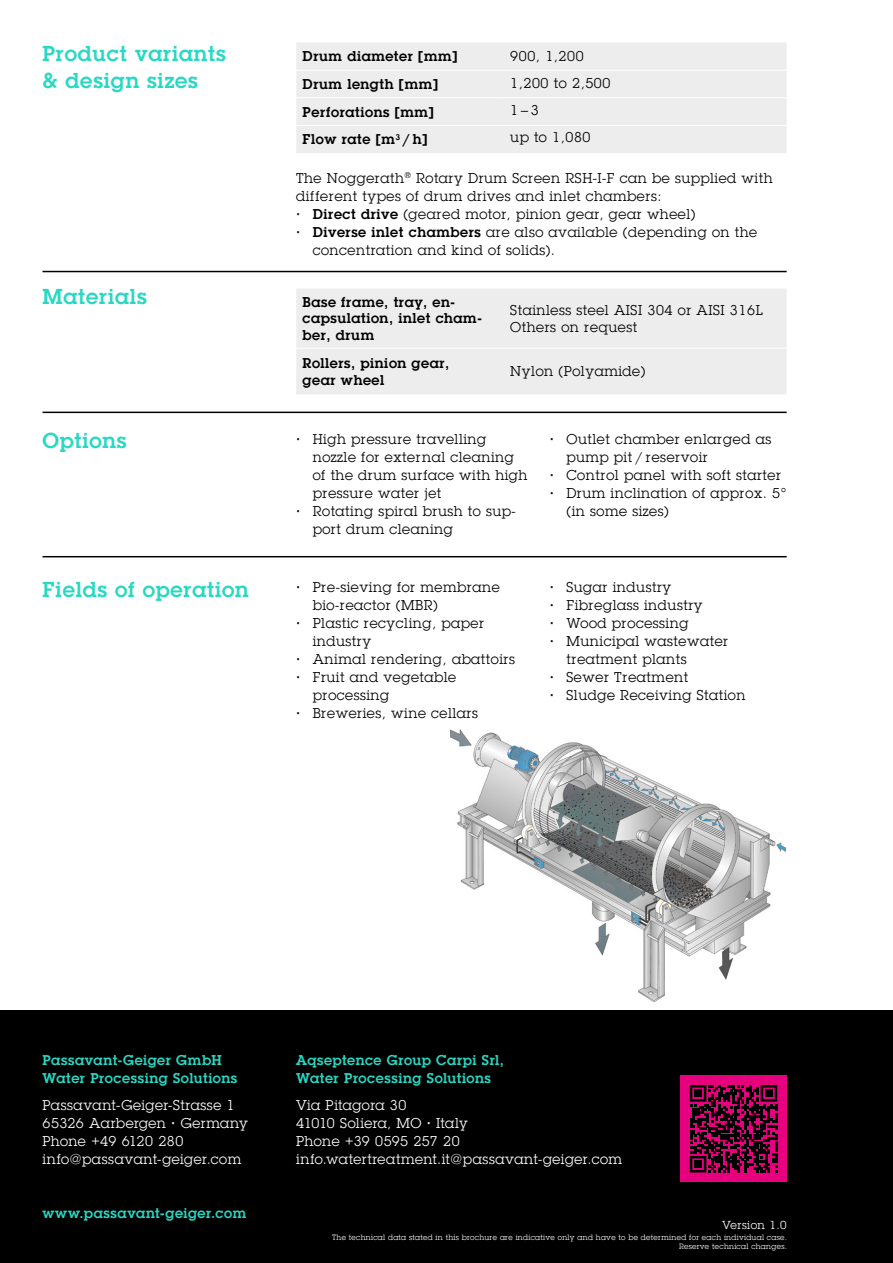
<style>
.page{position:relative;width:893px;height:1263px;background:#fff}
.page>*{position:absolute;margin:0;border:0;box-sizing:border-box;transform-origin:0 0}
.t1{font:600 21px/27px "Lubalin Graph Std";letter-spacing:.04em;color:#28d8c3}
.t2{font:13.8px/16.5px "Lubalin Graph Std";letter-spacing:.04em;color:#000}
.t3{font:13.8px/18px "Lubalin Graph Std";letter-spacing:.03em;color:#fff}
.t4{font:600 13.8px/16.5px "Lubalin Graph Std";letter-spacing:.04em;color:#000}
.t5{font:600 13.8px/18px "Lubalin Graph Std";letter-spacing:.04em;color:#28d8c3}
.t6{font:11.25px "Lubalin Graph Std";letter-spacing:.04em;color:#fff}
.t7{font:7.5px/9px "Lubalin Graph Std";letter-spacing:.04em;color:#fff;text-align:right}
.s1{font-weight:600}
</style>
<div class="page">
<div style="left:0;top:1010px;width:893px;height:253px;background:#000"></div>
<hr style="left:43px;top:556px;width:744px;height:1px;background:#000">
<hr style="left:43px;top:412px;width:744px;height:1px;background:#000">
<hr style="left:43px;top:271px;width:744px;height:1px;background:#000">
<div style="left:296px;top:43px;width:491px;height:110px;background:#ededed"></div>
<hr style="left:296px;top:70px;width:208px;height:1px;background:#fff">
<hr style="left:504px;top:70px;width:283px;height:1px;background:#fff">
<hr style="left:296px;top:97px;width:208px;height:1px;background:#fff">
<hr style="left:504px;top:97px;width:283px;height:1px;background:#fff">
<hr style="left:296px;top:125px;width:208px;height:1px;background:#fff">
<hr style="left:504px;top:125px;width:283px;height:1px;background:#fff">
<div style="left:296px;top:289px;width:491px;height:105px;background:#ededed"></div>
<hr style="left:296px;top:348px;width:208px;height:1px;background:#fff">
<hr style="left:504px;top:348px;width:283px;height:1px;background:#fff">
<svg style="left:680px;top:1075px;width:107px;height:107px;fill:#e6007d"></svg>
<img style="left:451px;top:729px;width:335px;height:273px">
<h1 class="t1" style="left:43px;top:40px;width:185px">Product variants &amp; design sizes</h1>
<p class="t4" style="left:303px;top:48px;width:156px">Drum diameter [mm]</p>
<p class="t2" style="left:510px;top:48px;width:75px">900, 1,200</p>
<p class="t4" style="left:303px;top:76px;width:137px">Drum length [mm]</p>
<p class="t2" style="left:510px;top:75px;width:102px">1,200 to 2,500</p>
<p class="t4" style="left:303px;top:103px;width:133px">Perforations [mm]</p>
<p class="t2" style="left:510px;top:102px;width:30px">1–3</p>
<p class="t4" style="left:303px;top:131px;width:126px">Flow rate [m<sup>3</sup> / h]</p>
<p class="t2" style="left:510px;top:129px;width:82px">up to 1,080</p>
<p class="t2" style="left:296px;top:169px;width:478px">The Noggerath<sup>®</sup> Rotary Drum Screen RSH-I-F can be supplied with</p>
<p class="t2" style="left:296px;top:187px;width:367px">different types of drum drives and inlet chambers:</p>
<p class="t2" style="left:296px;top:205px;width:401px"><span class="s1">· Direct drive</span> (geared motor, pinion gear, gear wheel)</p>
<p class="t2" style="left:296px;top:223px;width:463px"><span class="s1">· Diverse inlet chambers</span> are also available (depending on the</p>
<p class="t2" style="left:313px;top:241px;width:244px">concentration and kind of solids).</p>
<h1 class="t1" style="left:43px;top:283px;width:106px">Materials</h1>
<p class="t4" style="left:303px;top:293px;width:181px">Base frame, tray, en&shy;capsulation, inlet cham&shy;ber, drum</p>
<p class="t2" style="left:510px;top:302px;width:254px">Stainless steel AISI 304 or AISI 316L<br>Others on request</p>
<p class="t4" style="left:303px;top:355px;width:148px">Rollers, pinion gear, gear wheel</p>
<p class="t2" style="left:510px;top:363px;width:137px">Nylon (Polyamide)</p>
<h1 class="t1" style="left:43px;top:427px;width:85px">Options</h1>
<h1 class="t1" style="left:43px;top:576px;width:208px">Fields of operation</h1>
<p class="t2" style="left:296px;top:430px;width:192px"><span class="s1">·</span> High pressure travelling</p>
<p class="t2" style="left:313px;top:448px;width:203px">nozzle for external cleaning</p>
<p class="t2" style="left:313px;top:466px;width:216px">of the drum surface with high</p>
<p class="t2" style="left:313px;top:484px;width:130px">pressure water jet</p>
<p class="t2" style="left:296px;top:502px;width:221px"><span class="s1">·</span> Rotating spiral brush to sup-</p>
<p class="t2" style="left:313px;top:520px;width:142px">port drum cleaning</p>
<p class="t2" style="left:296px;top:579px;width:205px"><span class="s1">·</span> Pre-sieving for membrane</p>
<p class="t2" style="left:313px;top:597px;width:127px">bio-reactor (MBR)</p>
<p class="t2" style="left:296px;top:615px;width:189px"><span class="s1">·</span> Plastic recycling, paper</p>
<p class="t2" style="left:313px;top:633px;width:60px">industry</p>
<p class="t2" style="left:296px;top:651px;width:220px"><span class="s1">·</span> Animal rendering, abattoirs</p>
<p class="t2" style="left:296px;top:669px;width:162px"><span class="s1">·</span> Fruit and vegetable</p>
<p class="t2" style="left:313px;top:687px;width:78px">processing</p>
<p class="t2" style="left:296px;top:705px;width:183px"><span class="s1">·</span> Breweries, wine cellars</p>
<p class="t2" style="left:550px;top:430px;width:223px"><span class="s1">·</span> Outlet chamber enlarged as</p>
<p class="t2" style="left:566px;top:448px;width:143px">pump pit / reservoir</p>
<p class="t2" style="left:550px;top:466px;width:233px"><span class="s1">·</span> Control panel with soft starter</p>
<p class="t2" style="left:550px;top:484px;width:238px"><span class="s1">·</span> Drum inclination of approx. 5°</p>
<p class="t2" style="left:566px;top:502px;width:104px">(in some sizes)</p>
<p class="t2" style="left:550px;top:579px;width:123px"><span class="s1">·</span> Sugar industry</p>
<p class="t2" style="left:550px;top:597px;width:154px"><span class="s1">·</span> Fibreglass industry</p>
<p class="t2" style="left:550px;top:615px;width:140px"><span class="s1">·</span> Wood processing</p>
<p class="t2" style="left:550px;top:633px;width:180px"><span class="s1">·</span> Municipal wastewater</p>
<p class="t2" style="left:566px;top:651px;width:122px">treatment plants</p>
<p class="t2" style="left:550px;top:669px;width:140px"><span class="s1">·</span> Sewer Treatment</p>
<p class="t2" style="left:550px;top:687px;width:197px"><span class="s1">·</span> Sludge Receiving Station</p>
<p class="t5" style="left:43px;top:1051px;width:196px">Passavant-Geiger GmbH<br>Water Processing Solutions</p>
<p class="t3" style="left:43px;top:1096px;width:207px">Passavant-Geiger-Strasse 1<br>65326 Aarbergen <span class="s1">∙</span> Germany<br>Phone +49 6120 280 info@passavant-geiger.com</p>
<p class="t5" style="left:43px;top:1204px;width:205px">www.passavant-geiger.com</p>
<p class="t5" style="left:296px;top:1051px;width:209px">Aqseptence Group Carpi Srl,<br>Water Processing Solutions</p>
<p class="t3" style="left:296px;top:1096px;width:327px">Via Pitagora 30<br>41010 Soliera, MO <span class="s1">∙</span> Italy<br>Phone +39 0595 257 20 info.watertreatment.it@passavant-geiger.com</p>
<p class="t6" style="left:722px;top:1217px;width:66px">Version 1.0</p>
<p class="t7" style="left:332px;top:1232px;width:456px">The technical data stated in this brochure are indicative only and have to be determined for each individual case.<br>Reserve technical changes.</p>
</div>
